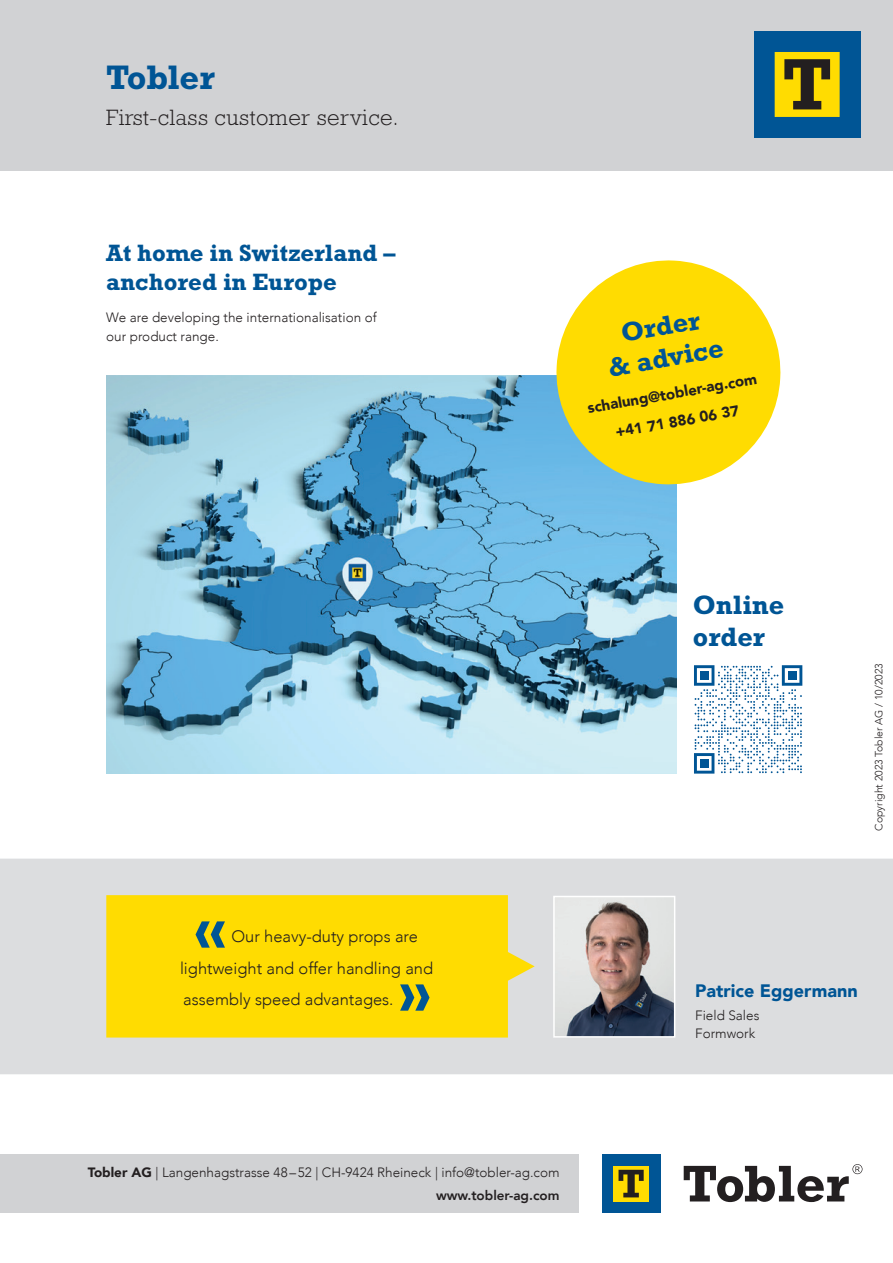
<style>
.page{position:relative;width:893px;height:1263px;background:#fff}
.page>*{position:absolute;margin:0;border:0;box-sizing:border-box;transform-origin:0 0}
.t1{font:700 55.5px "Rockwell Std";color:#005595}
.t2{font:700 34.5px "Rockwell Std";color:#005595}
.t3{font:700 27px/31.5px "Rockwell Std";color:#005595}
.t4{font:700 24px/28.5px "Rockwell Std";color:#005595}
.t5{font:300 22.5px "Rockwell Std";letter-spacing:.02em;color:#231f20}
.t6{font:900 18px "Avenir";color:#005595}
.t7{font:300 16.5px/31.5px "Avenir";color:#231f20}
.t8{font:900 15px/28.2px "Avenir";color:#231f20;text-align:center}
.t9{font:300 13.5px/19.5px "Avenir";color:#231f20}
.t10{font:300 10.5px "Avenir";color:#231f20}
.s1{font-weight:900}
.s2{font-weight:800}
</style>
<div class="page">
<div style="left:0;top:0;width:893px;height:170px;background:#d1d2d4"></div>
<div style="left:754px;top:31px;width:106px;height:107px;background:#005595"></div>
<div style="left:775px;top:52px;width:64px;height:64px;background:#ffdc01"></div>
<div style="left:775px;top:52px;width:64px;height:65px;border:1px solid #ffdc01"></div>
<svg style="left:784px;top:59px;width:46px;height:50px"></svg>
<svg style="left:694px;top:665px;width:108px;height:109px"></svg>
<div style="left:700px;top:671px;width:9px;height:9px;background:#005595"></div>
<div style="left:788px;top:671px;width:8px;height:9px;background:#005595"></div>
<div style="left:700px;top:759px;width:9px;height:9px;background:#005595"></div>
<img style="left:106px;top:376px;width:570px;height:398px">
<div style="left:0;top:858px;width:893px;height:217px;background:#dcdddf"></div>
<svg style="left:106px;top:895px;width:429px;height:142px;background:#fcdc0e"></svg>
<img style="left:556px;top:899px;width:116px;height:135px">
<div style="left:553px;top:896px;width:122px;height:141px;border:2px solid #fff"></div>
<svg style="left:553px;top:260px;width:228px;height:227px;fill:#ffdc01"></svg>
<div style="left:0;top:1154px;width:578px;height:59px;background:#d1d2d4"></div>
<div style="left:602px;top:1154px;width:58px;height:59px;background:#005595"></div>
<div style="left:613px;top:1166px;width:36px;height:35px;background:#ffdc01"></div>
<svg style="left:618px;top:1170px;width:26px;height:27px"></svg>
<svg style="left:684px;top:1164px;width:178px;height:38px"></svg>
<h2 class="t2" style="left:106px;top:57px;width:110px">Tobler</h2>
<h3 class="t5" style="left:106px;top:105px;width:294px">First-class customer service.</h3>
<h3 class="t4" style="left:106px;top:238px;width:291px">At home in Switzerland – anchored in Europe</h3>
<p class="t9" style="left:106px;top:308px;width:272px">We are developing the internationalisation of our product range.</p>
<h3 class="t3" style="left:600px;top:321px;width:118px;text-align:center;rotate:-10deg">Order<br>&amp; advice</h3>
<p class="t8" style="left:585px;top:394px;width:173px;rotate:-10deg">schalung@tobler-ag.com +41 71 886 06 37</p>
<h1 class="t1" style="left:195px;top:896px;width:32px">«</h1>
<p class="t7" style="left:180px;top:921px;width:255px;text-indent:51px">Our heavy-duty props are lightweight and offer handling and assembly speed advantages.</p>
<h1 class="t1" style="left:400px;top:959px;width:32px">»</h1>
<p class="t9" style="left:88px;top:1161px;width:473px;line-height:22.5px;text-align:right"><span class="s1">Tobler AG</span> | Langenhagstrasse 48–52 | CH-9424 Rheineck | info@tobler-ag.com <span class="s2">www.tobler-ag.com</span></p>
<h3 class="t3" style="left:693px;top:589px;width:93px">Online order</h3>
<p class="t10" style="left:873px;top:831px;width:169px;rotate:-90deg">Copyright 2023 Tobler AG / 10/2023</p>
<h3 class="t6" style="left:695px;top:975px;width:164px">Patrice Eggermann</h3>
<p class="t9" style="left:695px;top:1006px;width:66px;line-height:18px">Field Sales<br>Formwork</p>
</div>
